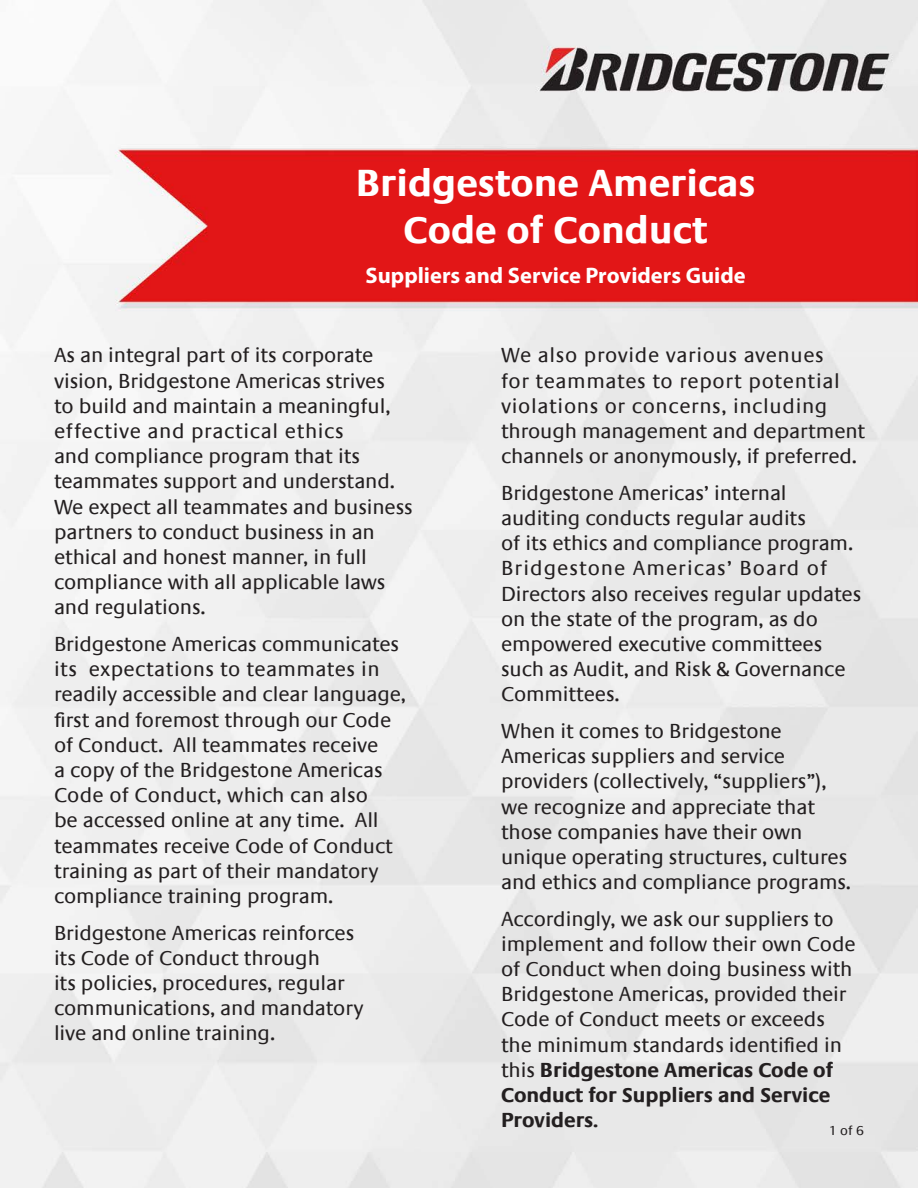
<style>
.page{position:relative;width:918px;height:1188px;background:#fff}
.page>*{position:absolute;margin:0;border:0;box-sizing:border-box;transform-origin:0 0}
.t1{font:700 39px/46.8px "Praxis LT";color:#fff;text-align:center}
.t2{font:700 22.5px "Myriad Pro";color:#fff}
.t3{font:21px/25.2px "Praxis LT";letter-spacing:-.005em;color:#231f20}
.t4{font:21px/25.2px "Praxis LT";letter-spacing:.02em;color:#231f20}
.t5{font:13.5px "Praxis LT";color:#231f20}
.s1{font-weight:700}
</style>
<div class="page">
<img style="left:0;top:0;width:918px;height:1188px">
<p class="t1" style="left:356px;top:160px;width:401px">Bridgestone Americas<br>Code of Conduct</p>
<p class="t2" style="left:366px;top:261px;width:382px">Suppliers and Service Providers Guide</p>
<p class="t3" style="left:54px;top:343px;width:360px">As an integral part of its corporate vision, Bridgestone Americas strives<br>to build and maintain a meaningful, effective and practical ethics<br>and compliance program that its teammates support and understand.<br>We expect all teammates and business partners to conduct business in an ethical and honest manner, in full compliance with all applicable laws and regulations.</p>
<p class="t3" style="left:54px;top:632px;width:354px">Bridgestone Americas communicates its expectations to teammates in readily accessible and clear language, first and foremost through our Code of Conduct. All teammates receive<br>a copy of the Bridgestone Americas Code of Conduct, which can also<br>be accessed online at any time. All teammates receive Code of Conduct training as part of their mandatory compliance training program.</p>
<p class="t3" style="left:54px;top:920px;width:311px">Bridgestone Americas reinforces its Code of Conduct through<br>its policies, procedures, regular communications, and mandatory live and online training.</p>
<p class="t4" style="left:501px;top:343px;width:366px">We also provide various avenues<br>for teammates to report potential violations or concerns, including through management and department channels or anonymously, if preferred.</p>
<p class="t3" style="left:501px;top:481px;width:362px">Bridgestone Americas’ internal auditing conducts regular audits<br>of its ethics and compliance program.<br>Bridgestone Americas’ Board of<br>Directors also receives regular updates on the state of the program, as do empowered executive committees such as Audit, and Risk &amp; Governance<br>Committees.</p>
<p class="t3" style="left:501px;top:719px;width:351px">When it comes to Bridgestone Americas suppliers and service providers (collectively, “suppliers”), we recognize and appreciate that those companies have their own unique operating structures, cultures and ethics and compliance programs.</p>
<p class="t3" style="left:501px;top:907px;width:356px">Accordingly, we ask our suppliers to implement and follow their own Code of Conduct when doing business with<br>Bridgestone Americas, provided their<br>Code of Conduct meets or exceeds the minimum standards identified in this <span class="s1">Bridgestone Americas Code of<br>Conduct for Suppliers and Service<br>Providers.</span></p>
<p class="t5" style="left:829px;top:1123px;width:37px">1 of 6</p>
</div>
